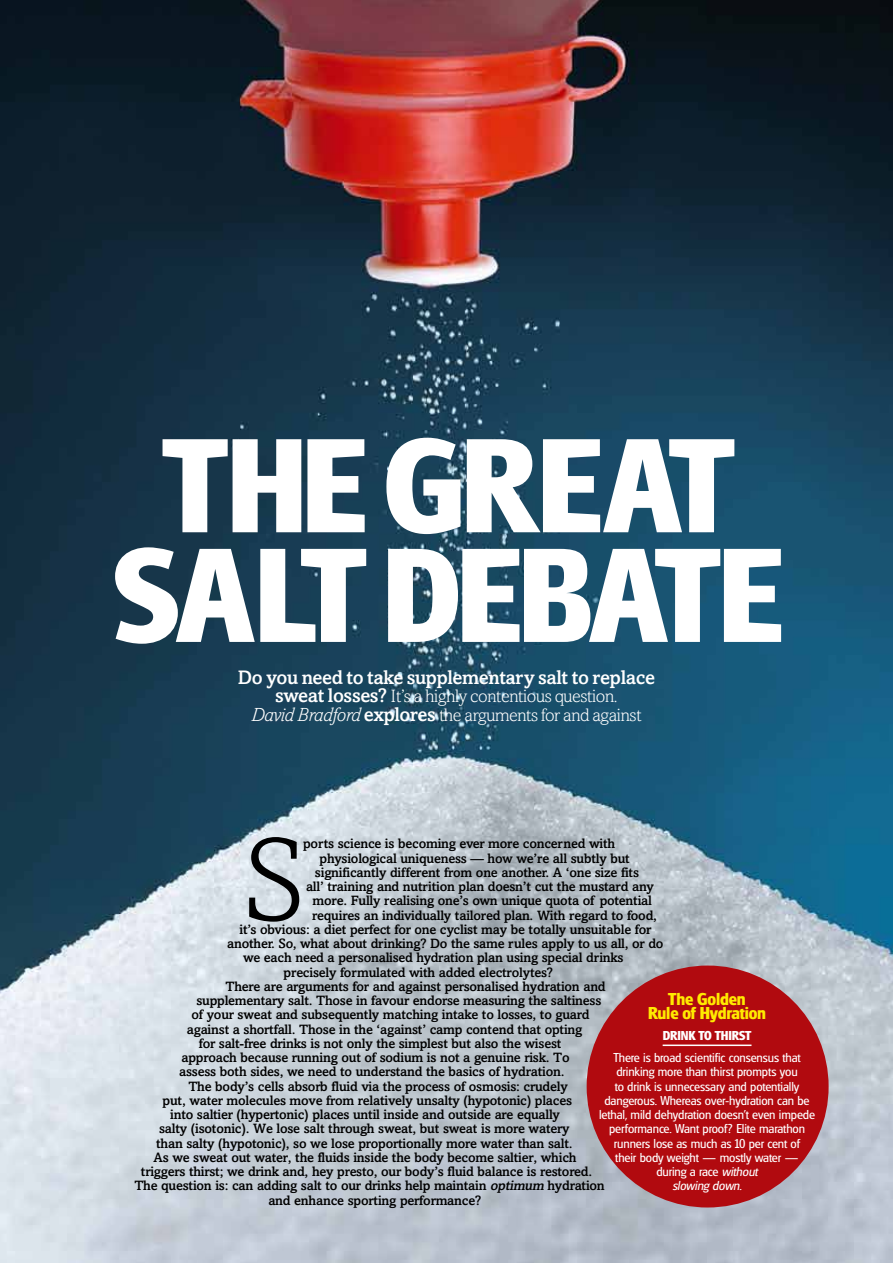
<style>
.page{position:relative;width:893px;height:1263px;background:#fff}
.page>*{position:absolute;margin:0;border:0;box-sizing:border-box;transform-origin:0 0}
.t1{font:700 139.5px/109.6px "Glasgow";letter-spacing:-.005em;color:#fff;text-align:center}
.t2{font:300 117.75px "Amasis";color:#000}
.t3{font:500 19.5px "Amasis";letter-spacing:-.02em;color:#fff}
.t4{font:300 18px/18.6px "Amasis";letter-spacing:-.02em;color:#fff;text-align:center}
.t5{font:700 18px/14.2px "Glasgow";letter-spacing:-.01em;color:#ffea00;text-align:center}
.t6{font:500 13.5px "Amasis";letter-spacing:-.015em;color:#000}
.t7{font:13.5px/14.2px "Glasgow";letter-spacing:-.01em;color:#fff;text-align:center}
.t8{font:700 13.5px "Glasgow";letter-spacing:.065em;color:#fff}
.s1{font-weight:500;font-size:19.5px}
.s2{font-style:italic;font-size:19.5px}
.s3{font-style:italic}
</style>
<div class="page">
<img style="left:0;top:0;width:893px;height:1263px">
<div style="left:587px;top:965px;width:242px;height:242px;background:#b10a0f;border-radius:50%"></div>
<hr style="left:663px;top:1044px;width:88px;height:2px;background:#fff">
<h1 class="t1" style="left:114px;top:434px;width:671px">THE GREAT<br>SALT DEBATE</h1>
<h3 class="t3" style="left:238px;top:665px;width:419px">Do you need to take supplementary salt to replace</h3>
<h3 class="t4" style="left:251px;top:687px;width:392px"><span class="s1">sweat losses?</span> It’s a highly contentious question.<br><span class="s2">David Bradford</span> <span class="s1">explores</span> the arguments for and against</h3>
<h2 class="t2" style="left:244px;top:812px;width:63px">S</h2>
<p class="t6" style="left:303px;top:836px;width:314px">ports science is becoming ever more concerned with</p>
<p class="t6" style="left:320px;top:850px;width:312px">physiological uniqueness — how we’re all subtly but</p>
<p class="t6" style="left:315px;top:864px;width:326px">significantly different from one another. A ‘one size fits</p>
<p class="t6" style="left:306px;top:878px;width:349px">all’ training and nutrition plan doesn’t cut the mustard any</p>
<p class="t6" style="left:313px;top:893px;width:341px">more. Fully realising one’s own unique quota of potential</p>
<p class="t6" style="left:312px;top:907px;width:346px">requires an individually tailored plan. With regard to food,</p>
<p class="t6" style="left:239px;top:921px;width:413px">it’s obvious: a diet perfect for one cyclist may be totally unsuitable for</p>
<p class="t6" style="left:227px;top:935px;width:438px">another. So, what about drinking? Do the same rules apply to us all, or do</p>
<p class="t6" style="left:243px;top:950px;width:382px">we each need a personalised hydration plan using special drinks</p>
<p class="t6" style="left:284px;top:964px;width:271px">precisely formulated with added electrolytes?</p>
<p class="t6" style="left:225px;top:978px;width:382px">There are arguments for and against personalised hydration and</p>
<p class="t6" style="left:196px;top:992px;width:407px">supplementary salt. Those in favour endorse measuring the saltiness</p>
<p class="t6" style="left:192px;top:1007px;width:399px">of your sweat and subsequently matching intake to losses, to guard</p>
<p class="t6" style="left:187px;top:1021px;width:397px">against a shortfall. Those in the ‘against’ camp contend that opting</p>
<p class="t6" style="left:199px;top:1035px;width:364px">for salt-free drinks is not only the simplest but also the wisest</p>
<p class="t6" style="left:181px;top:1049px;width:390px">approach because running out of sodium is not a genuine risk. To</p>
<p class="t6" style="left:179px;top:1064px;width:387px">assess both sides, we need to understand the basics of hydration.</p>
<p class="t6" style="left:188px;top:1078px;width:381px">The body’s cells absorb fluid via the process of osmosis: crudely</p>
<p class="t6" style="left:163px;top:1092px;width:411px">put, water molecules move from relatively unsalty (hypotonic) places</p>
<p class="t6" style="left:170px;top:1106px;width:391px">into saltier (hypertonic) places until inside and outside are equally</p>
<p class="t6" style="left:159px;top:1121px;width:412px">salty (isotonic). We lose salt through sweat, but sweat is more watery</p>
<p class="t6" style="left:156px;top:1135px;width:418px">than salty (hypotonic), so we lose proportionally more water than salt.</p>
<p class="t6" style="left:154px;top:1149px;width:424px">As we sweat out water, the fluids inside the body become saltier, which</p>
<p class="t6" style="left:141px;top:1163px;width:453px">triggers thirst; we drink and, hey presto, our body’s fluid balance is restored.</p>
<p class="t6" style="left:134px;top:1178px;width:472px">The question is: can adding salt to our drinks help maintain <span class="s3">optimum</span> hydration</p>
<p class="t6" style="left:268px;top:1192px;width:214px">and enhance sporting performance?</p>
<h3 class="t5" style="left:648px;top:992px;width:120px">THE GOLDEN<br>RULE OF HYDRATION</h3>
<p class="t8" style="left:663px;top:1028px;width:88px">DRINK TO THIRST</p>
<p class="t7" style="left:599px;top:1051px;width:218px">There is broad scientific consensus that drinking more than thirst prompts you<br>to drink is unnecessary and potentially dangerous. Whereas over-hydration can be lethal, mild dehydration doesn’t even impede performance. Want proof? Elite marathon runners lose as much as 10 per cent of<br>their body weight — mostly water — during a race <span class="s3">without<br>slowing down.</span></p>
</div>
